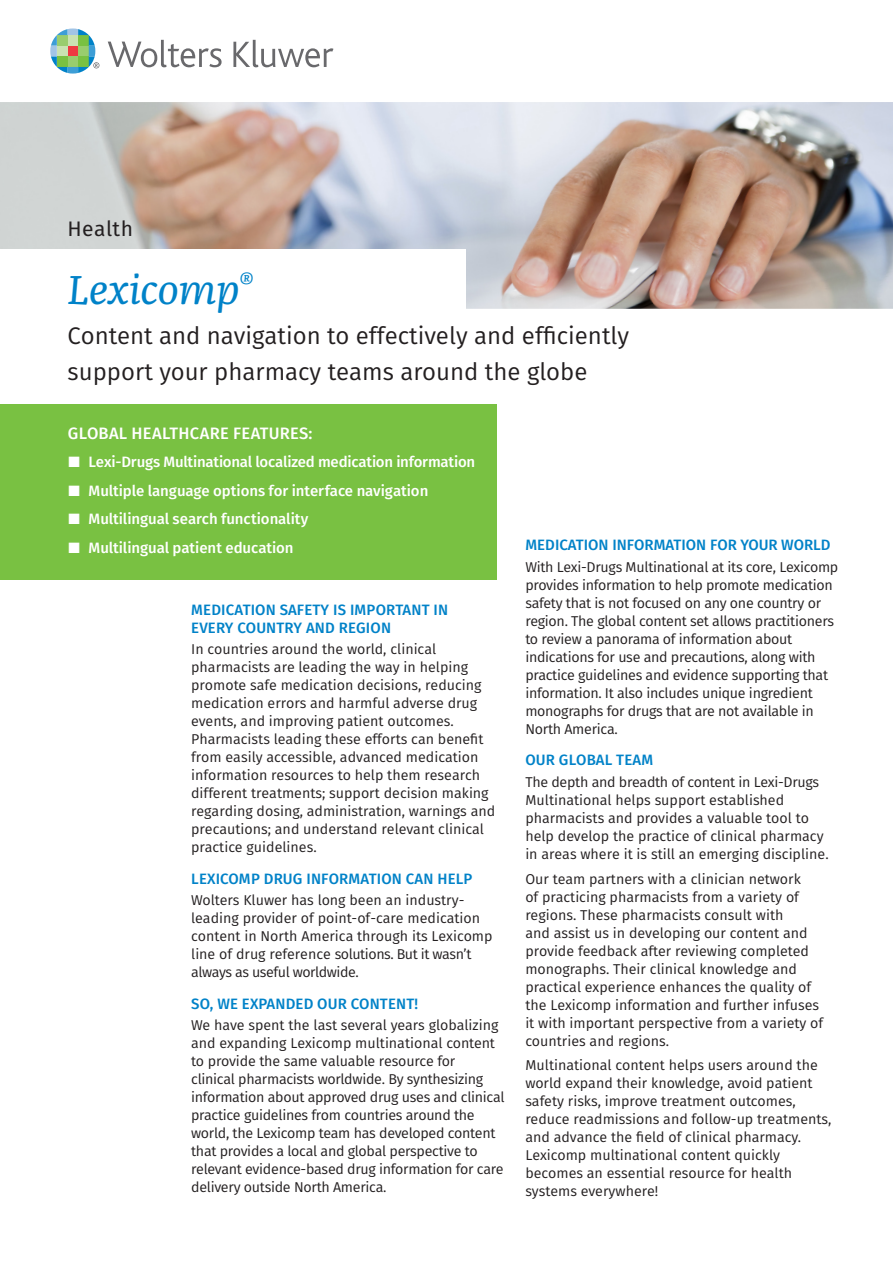
<style>
.page{position:relative;width:893px;height:1263px;background:#fff}
.page>*{position:absolute;margin:0;border:0;box-sizing:border-box;transform-origin:0 0}
.Title_Franzisca_28_p{font:italic 42px "Franziska Pro";color:#0082c8}
.Title_Franzisca_28_p-2{font:24px/36px "Fira Sans";color:#231f20}
.Division{font:21px "Fira Sans";letter-spacing:.02em;color:#231f20}
.Benefits-sub-head{font:500 16.5px "Fira Sans";letter-spacing:.015em;color:#fff}
.reversed-bullet-copy{font:500 15px "Fira Sans";letter-spacing:-.01em;color:#fff}
.Body_text{font:500 15px/18px "Fira Sans";letter-spacing:.01em;color:#0082c8}
.Body_text-2{font:14.25px/18px "Fira Sans";color:#231f20}
.Body_text-3{font:14.25px/18px "Fira Sans";letter-spacing:-.02em;color:#231f20}
</style>
<div class="page">
<img style="left:0;top:102px;width:893px;height:207px">
<div style="left:0;top:249px;width:466px;height:71px;background:#fff"></div>
<svg style="left:108px;top:40px;width:114px;height:27px"></svg>
<svg style="left:233px;top:40px;width:100px;height:27px"></svg>
<svg style="left:50px;top:28px;width:49px;height:46px"></svg>
<div style="left:0;top:404px;width:497px;height:175px;background:#79c142"></div>
<p class="Division" style="left:68px;top:213px;width:67px">Health</p>
<p class="Title_Franzisca_28_p" style="left:68px;top:264px;width:187px">Lexicomp<sup>®</sup></p>
<p class="Title_Franzisca_28_p-2" style="left:68px;top:317px;width:563px">Content and navigation to effectively and efficiently support your pharmacy teams around the globe</p>
<p class="Benefits-sub-head" style="left:68px;top:420px;width:246px">GLOBAL HEALTHCARE FEATURES:</p>
<p class="reversed-bullet-copy" style="left:69px;top:450px;width:408px">■ Lexi-Drugs Multinational localized medication information</p>
<p class="reversed-bullet-copy" style="left:69px;top:479px;width:361px">■ Multiple language options for interface navigation</p>
<p class="reversed-bullet-copy" style="left:69px;top:507px;width:241px">■ Multilingual search functionality</p>
<p class="reversed-bullet-copy" style="left:69px;top:535px;width:227px">■ Multilingual patient education</p>
<p class="Body_text" style="left:191px;top:600px;width:258px">MEDICATION SAFETY IS IMPORTANT IN<br>EVERY COUNTRY AND REGION</p>
<p class="Body_text-2" style="left:191px;top:640px;width:306px">In countries around the world, clinical pharmacists are leading the way in helping promote safe medication decisions, reducing medication errors and harmful adverse drug events, and improving patient outcomes.<br>Pharmacists leading these efforts can benefit from easily accessible, advanced medication information resources to help them research different treatments; support decision making regarding dosing, administration, warnings and precautions; and understand relevant clinical practice guidelines.</p>
<p class="Body_text" style="left:191px;top:869px;width:283px">LEXICOMP DRUG INFORMATION CAN HELP</p>
<p class="Body_text-2" style="left:191px;top:891px;width:303px">Wolters Kluwer has long been an industry&shy;leading provider of point-of-care medication content in North America through its Lexicomp line of drug reference solutions. But it wasn’t always as useful worldwide.</p>
<p class="Body_text" style="left:191px;top:994px;width:228px">SO, WE EXPANDED OUR CONTENT!</p>
<p class="Body_text-3" style="left:191px;top:1016px;width:315px">We have spent the last several years globalizing and expanding Lexicomp multinational content to provide the same valuable resource for<br>clinical pharmacists worldwide. By synthesizing information about approved drug uses and clinical practice guidelines from countries around the world, the Lexicomp team has developed content that provides a local and global perspective to relevant evidence-based drug information for care delivery outside North America.</p>
<p class="Body_text" style="left:525px;top:535px;width:307px">MEDICATION INFORMATION FOR YOUR WORLD</p>
<p class="Body_text-3" style="left:525px;top:558px;width:315px">With Lexi-Drugs Multinational at its core, Lexicomp provides information to help promote medication safety that is not focused on any one country or region. The global content set allows practitioners to review a panorama of information about indications for use and precautions, along with practice guidelines and evidence supporting that information. It also includes unique ingredient monographs for drugs that are not available in North America.</p>
<p class="Body_text" style="left:525px;top:750px;width:129px">OUR GLOBAL TEAM</p>
<p class="Body_text-2" style="left:525px;top:773px;width:305px">The depth and breadth of content in Lexi-Drugs Multinational helps support established pharmacists and provides a valuable tool to help develop the practice of clinical pharmacy in areas where it is still an emerging discipline.</p>
<p class="Body_text-2" style="left:525px;top:869px;width:299px">Our team partners with a clinician network<br>of practicing pharmacists from a variety of regions. These pharmacists consult with<br>and assist us in developing our content and provide feedback after reviewing completed monographs. Their clinical knowledge and practical experience enhances the quality of the Lexicomp information and further infuses it with important perspective from a variety of countries and regions.</p>
<p class="Body_text-2" style="left:525px;top:1056px;width:308px">Multinational content helps users around the world expand their knowledge, avoid patient safety risks, improve treatment outcomes, reduce readmissions and follow-up treatments, and advance the field of clinical pharmacy.<br>Lexicomp multinational content quickly becomes an essential resource for health systems everywhere!</p>
</div>
